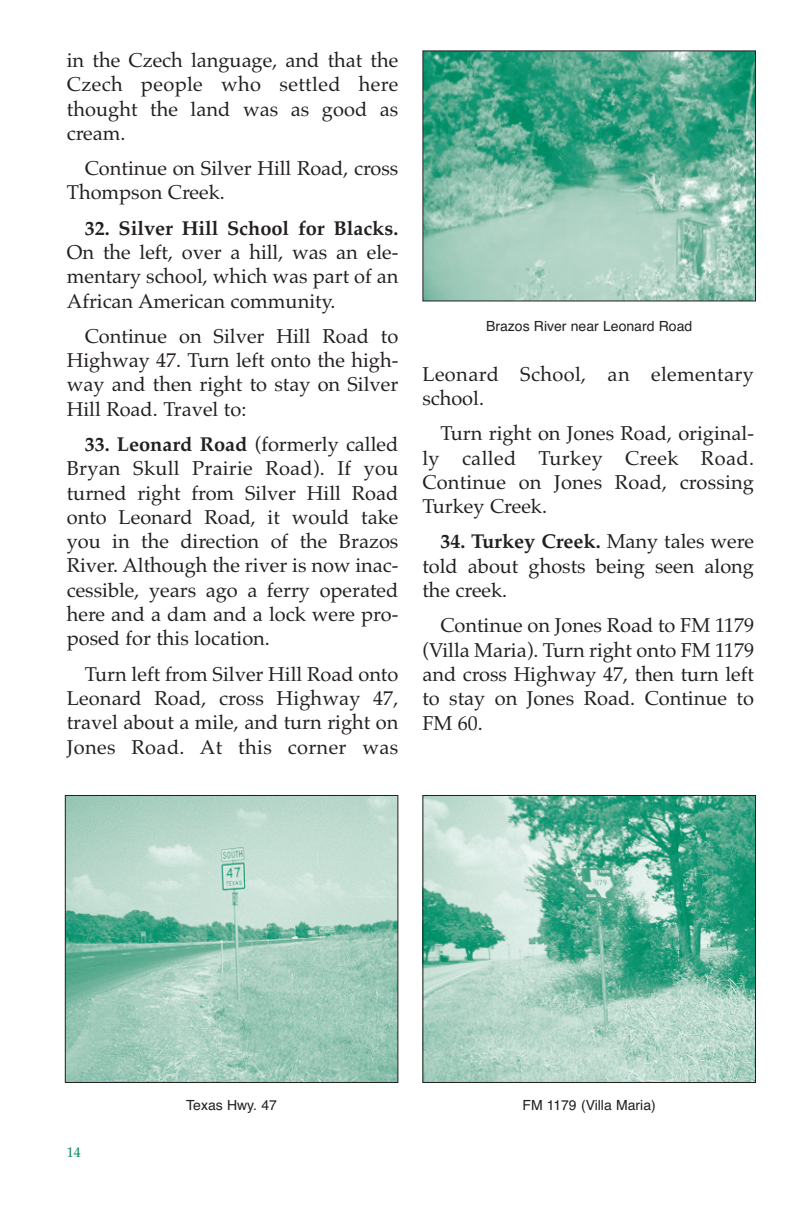
<style>
.page{position:relative;width:792px;height:1224px;background:#fff}
.page>*{position:absolute;margin:0;border:0;box-sizing:border-box;transform-origin:0 0}
.t1{font:20px/24.4px "Palatino";color:#231f20;text-align:justify}
.t2{font:20px/24.4px "Palatino";letter-spacing:.02em;color:#231f20}
.t3{font:700 20px "Palatino";color:#231f20}
.t4{font:14px "Helvetica";color:#231f20}
.t5{font:14px "Palatino";color:#008457}
.s1{font-weight:700}
</style>
<div class="page">
<img style="left:67px;top:797px;width:329px;height:284px">
<div style="left:65px;top:795px;width:333px;height:288px;border:1px solid #231f20"></div>
<img style="left:424px;top:797px;width:330px;height:284px">
<div style="left:422px;top:795px;width:334px;height:288px;border:1px solid #231f20"></div>
<img style="left:424px;top:52px;width:330px;height:247px">
<p class="t1" style="left:67px;top:50px;width:333px">in the Czech language, and that the Czech people who settled here thought the land was as good as cream.</p>
<p class="t1" style="left:67px;top:158px;width:333px;text-indent:18px">Continue on Silver Hill Road, cross<br>Thompson Creek.</p>
<p class="t3" style="left:85px;top:220px;width:315px">32. Silver Hill School for Blacks.</p>
<p class="t1" style="left:67px;top:242px;width:333px">On the left, over a hill, was an ele&shy;mentary school, which was part of an African American community.</p>
<p class="t1" style="left:67px;top:326px;width:333px;text-indent:18px">Continue on Silver Hill Road to Highway 47. Turn left onto the high&shy;way and then right to stay on Silver Hill Road. Travel to:</p>
<p class="t1" style="left:67px;top:434px;width:333px;text-indent:18px"><span class="s1">33. Leonard Road</span> (formerly called Bryan Skull Prairie Road). If you turned right from Silver Hill Road onto Leonard Road, it would take you in the direction of the Brazos River. Although the river is now inac&shy;cessible, years ago a ferry operated here and a dam and a lock were pro&shy;posed for this location.</p>
<p class="t1" style="left:67px;top:664px;width:333px;text-indent:18px">Turn left from Silver Hill Road onto Leonard Road, cross Highway 47, travel about a mile, and turn right on Jones Road. At this corner was</p>
<p class="t4" style="left:486px;top:321px;width:208px">Brazos River near Leonard Road</p>
<p class="t2" style="left:422px;top:364px;width:333px">Leonard School, an elementary school.</p>
<p class="t1" style="left:422px;top:424px;width:333px;text-indent:18px">Turn right on Jones Road, original&shy;ly called Turkey Creek Road.<br>Continue on Jones Road, crossing Turkey Creek.</p>
<p class="t1" style="left:422px;top:532px;width:333px;text-indent:18px"><span class="s1">34. Turkey Creek.</span> Many tales were told about ghosts being seen along the creek.</p>
<p class="t1" style="left:422px;top:616px;width:333px;text-indent:18px">Continue on Jones Road to FM 1179 (Villa Maria). Turn right onto FM 1179 and cross Highway 47, then turn left to stay on Jones Road. Continue to FM 60.</p>
<p class="t5" style="left:67px;top:1147px;width:15px">14</p>
<p class="t4" style="left:186px;top:1100px;width:92px">Texas Hwy. 47</p>
<p class="t4" style="left:523px;top:1100px;width:135px">FM 1179 (Villa Maria)</p>
</div>
